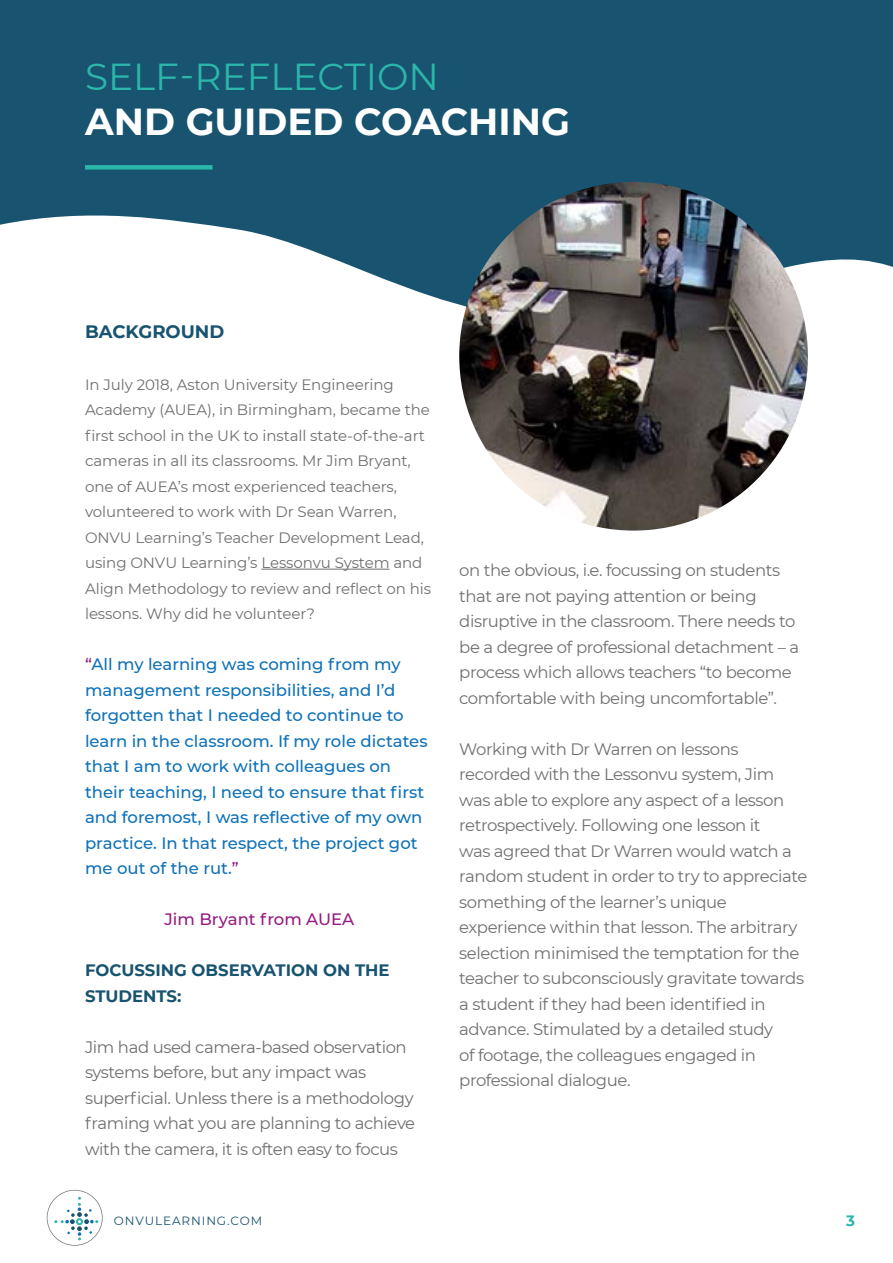
<style>
.page{position:relative;width:893px;height:1263px;background:#fff}
.page>*{position:absolute;margin:0;border:0;box-sizing:border-box;transform-origin:0 0}
.t1{font:700 37.5px "Montserrat";color:#fff}
.t2{font:37.5px "Montserrat";color:#2bb6aa}
.t3{font:700 18px "Montserrat";color:#18536f}
.t4{font:16.5px/25.5px "Montserrat";letter-spacing:-.025em;color:#706f6f}
.t5{font:500 16.5px/25.5px "Montserrat";color:#0e71b8}
.t6{font:700 16.5px/25.5px "Montserrat";color:#18536f}
.t7{font:500 16.5px "Montserrat";color:#951b81}
.t8{font:15px/25.5px "Montserrat";letter-spacing:-.005em;color:#706f6f}
.t9{font:700 15px "Montserrat";color:#2bb6aa}
.t10{font:12px "Montserrat";letter-spacing:.075em;color:#18536f}
.s1{color:#951b81}
</style>
<div class="page">
<svg style="left:0;top:0;width:893px;height:341px;fill:#18536f"></svg>
<img style="left:459px;top:182px;width:349px;height:349px;border-radius:174px">
<svg style="left:47px;top:1190px;width:56px;height:56px"></svg>
<hr style="left:261px;top:569px;width:128px;height:1px;background:#706f6f">
<div style="left:85px;top:165px;width:128px;height:5px;background:#2bb6aa"></div>
<h1 class="t2" style="left:85px;top:51px;width:355px">SELF-REFLECTION</h1>
<h1 class="t1" style="left:85px;top:95px;width:486px">AND GUIDED COACHING</h1>
<p class="t3" style="left:85px;top:319px;width:141px">BACKGROUND</p>
<p class="t8" style="left:85px;top:371px;width:348px">In July 2018, Aston University Engineering Academy (AUEA), in Birmingham, became the first school in the UK to install state-of-the-art cameras in all its classrooms. Mr Jim Bryant, one of AUEA’s most experienced teachers, volunteered to work with Dr Sean Warren, ONVU Learning’s Teacher Development Lead, using ONVU Learning’s Lessonvu System and Align Methodology to review and reflect on his lessons. Why did he volunteer?</p>
<p class="t5" style="left:85px;top:651px;width:344px"><span class="s1">“</span>All my learning was coming from my management responsibilities, and I’d forgotten that I needed to continue to learn in the classroom. If my role dictates that I am to work with colleagues on their teaching, I need to ensure that first and foremost, I was reflective of my own practice. In that respect, the project got me out of the rut.<span class="s1">”</span></p>
<p class="t7" style="left:164px;top:908px;width:191px">Jim Bryant from AUEA</p>
<p class="t6" style="left:85px;top:956px;width:306px">FOCUSSING OBSERVATION ON THE<br>STUDENTS:</p>
<p class="t4" style="left:85px;top:1033px;width:332px">Jim had used camera-based observation systems before, but any impact was superficial. Unless there is a methodology framing what you are planning to achieve with the camera, it is often easy to focus</p>
<p class="t4" style="left:459px;top:557px;width:341px">on the obvious, i.e. focussing on students that are not paying attention or being disruptive in the classroom. There needs to be a degree of professional detachment – a process which allows teachers “to become comfortable with being uncomfortable”.</p>
<p class="t4" style="left:459px;top:735px;width:350px">Working with Dr Warren on lessons recorded with the Lessonvu system, Jim was able to explore any aspect of a lesson retrospectively. Following one lesson it<br>was agreed that Dr Warren would watch a random student in order to try to appreciate something of the learner’s unique experience within that lesson. The arbitrary selection minimised the temptation for the teacher to subconsciously gravitate towards a student if they had been identified in advance. Stimulated by a detailed study<br>of footage, the colleagues engaged in professional dialogue.</p>
<p class="t10" style="left:114px;top:1212px;width:150px">ONVULEARNING.COM</p>
<p class="t9" style="left:846px;top:1209px;width:10px">3</p>
</div>
